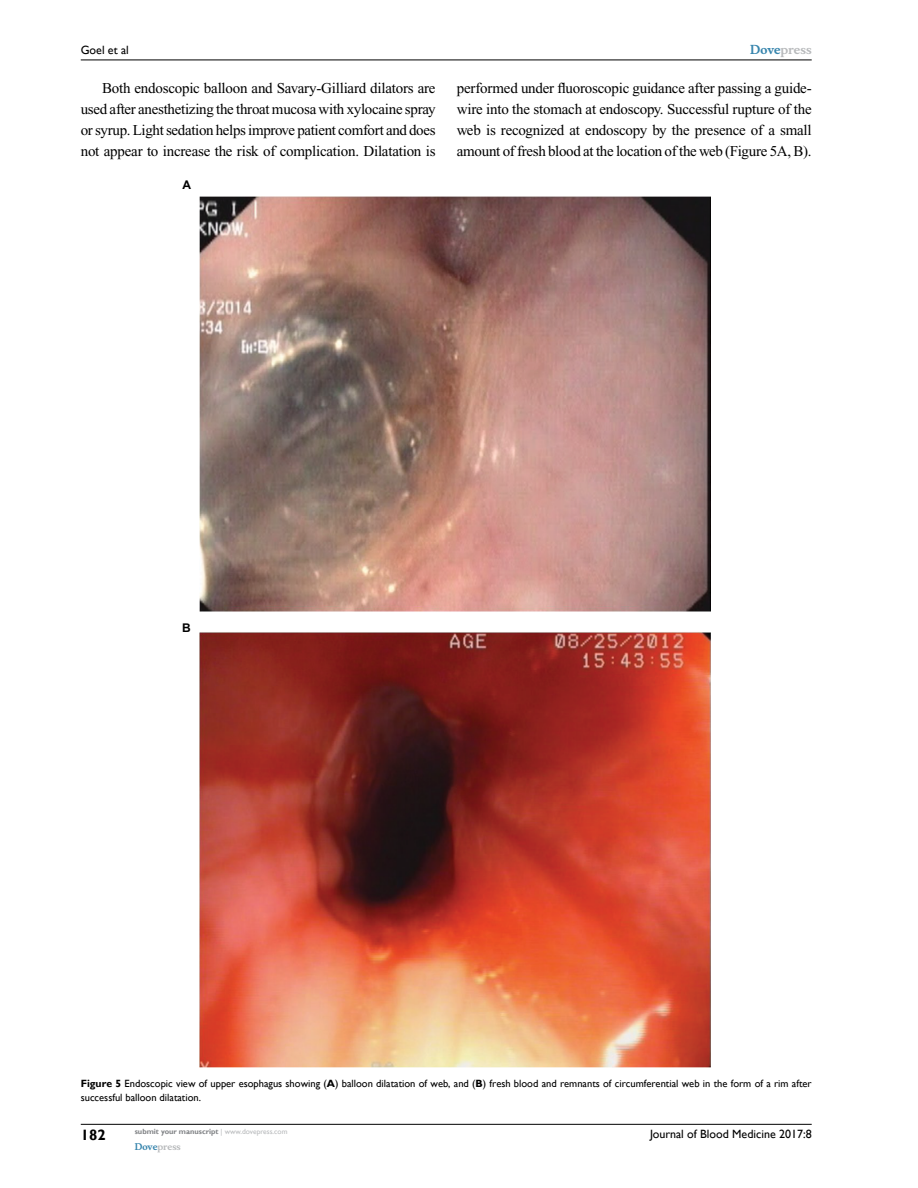
<style>
.page{position:relative;width:918px;height:1188px;background:#fff}
.page>*{position:absolute;margin:0;border:0;box-sizing:border-box;transform-origin:0 0}
.t1{font:15px/21px "Times New Roman";letter-spacing:-.015em;color:#000;text-align:justify}
.t2{font:700 15px "Gill Sans";color:#000}
.t3{font:12px "Gill Sans";color:#000}
.t4{font:700 12px "Musee";color:#b8babc}
.t5{font:700 12px "Arial";color:#000}
.t6{font:10.5px/13.5px "Gill Sans";color:#000}
.t7{font:700 9px "Musee";color:#b8babc}
.t8{font:700 7.5px "Gill Sans";color:#808285}
.s1{color:#3785ad}
.s2{font-weight:700}
.s3{font-weight:400;color:#b8babc}
</style>
<div class="page">
<hr style="left:81px;top:1124px;width:731px;height:1px;background:#000">
<hr style="left:81px;top:60px;width:731px;height:1px;background:#000">
<img style="left:200px;top:196px;width:510px;height:872px">
<p class="t4" style="left:750px;top:43px;width:63px"><span class="s1">Dove</span>press</p>
<p class="t3" style="left:81px;top:43px;width:50px">Goel et al</p>
<p class="t1" style="left:81px;top:77px;width:357px;text-indent:21px">Both endoscopic balloon and Savary-Gilliard dilators are used after anesthetizing the throat mucosa with xylocaine spray or syrup. Light sedation helps improve patient comfort and does not appear to increase the risk of complication. Dilatation is</p>
<p class="t1" style="left:457px;top:77px;width:356px">performed under fluoroscopic guidance after passing a guide&shy;wire into the stomach at endoscopy. Successful rupture of the web is recognized at endoscopy by the presence of a small amount of fresh blood at the location of the web (Figure 5A, B).</p>
<p class="t5" style="left:182px;top:176px;width:10px">A</p>
<p class="t5" style="left:182px;top:619px;width:10px">B</p>
<p class="t6" style="left:81px;top:1077px;width:732px"><span class="s2">Figure 5</span> Endoscopic view of upper esophagus showing (<span class="s2">A</span>) balloon dilatation of web, and (<span class="s2">B</span>) fresh blood and remnants of circumferential web in the form of a rim after successful balloon dilatation.</p>
<p class="t2" style="left:81px;top:1126px;width:26px">182</p>
<p class="t8" style="left:135px;top:1127px;width:154px">submit your manuscript <span class="s3">| www.dovepress.com</span></p>
<p class="t7" style="left:135px;top:1141px;width:48px"><span class="s1">Dove</span>press</p>
<p class="t3" style="left:650px;top:1127px;width:163px">Journal of Blood Medicine 2017:8</p>
</div>
